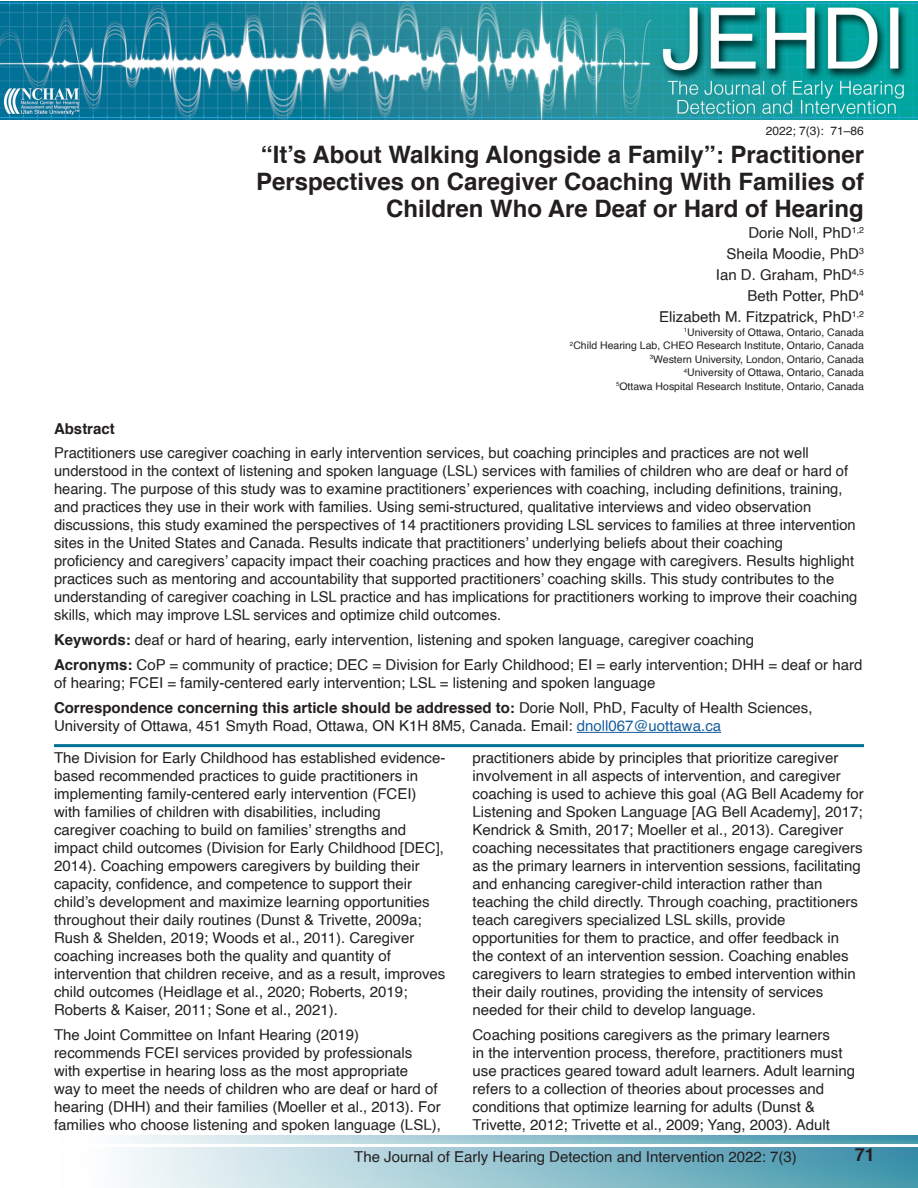
<style>
.page{position:relative;width:918px;height:1188px;background:#fff}
.page>*{position:absolute;margin:0;border:0;box-sizing:border-box;transform-origin:0 0}
.t1{font:700 24px/27px "Helvetica";color:#231f20;text-align:right}
.t2{font:700 18px "Helvetica";color:#231f20}
.t3{font:15px/18px "Helvetica";color:#231f20}
.t4{font:700 15px "Helvetica";color:#231f20}
.t5{font:12px "Helvetica";color:#231f20}
.t6{font:10.5px "Helvetica";color:#231f20}
.s1{font-weight:700}
.s2{color:#175d9e}
</style>
<div class="page">
<div style="left:61px;top:1148px;width:857px;height:40px;background:linear-gradient(to right,#fff,#3b91a8)"></div>
<svg style="left:122px;top:1136px;width:796px;height:7px;background:#98c5d1"></svg>
<img style="left:0;top:2px;width:918px;height:118px">
<hr style="left:577px;top:732px;width:144px;height:1px;background:#175d9e">
<hr style="left:54px;top:744px;width:810px;height:3px;background:#007196">
<p class="t5" style="left:766px;top:121px;width:100px">2022; 7(3): 71–86</p>
<p class="t1" style="left:256px;top:142px;width:609px">“It’s About Walking Alongside a Family”: Practitioner<br>Perspectives on Caregiver Coaching With Families of<br>Children Who Are Deaf or Hard of Hearing</p>
<p class="t3" style="left:748px;top:225px;width:117px">Dorie Noll, PhD<sup>1,2</sup></p>
<p class="t3" style="left:727px;top:246px;width:139px">Sheila Moodie, PhD<sup>3</sup></p>
<p class="t3" style="left:716px;top:267px;width:150px">Ian D. Graham, PhD<sup>4,5</sup></p>
<p class="t3" style="left:747px;top:288px;width:118px">Beth Potter, PhD<sup>4</sup></p>
<p class="t3" style="left:659px;top:309px;width:206px">Elizabeth M. Fitzpatrick, PhD<sup>1,2</sup></p>
<p class="t6" style="left:684px;top:324px;width:182px"><sup>1</sup>University of Ottawa, Ontario, Canada</p>
<p class="t6" style="left:570px;top:338px;width:296px"><sup>2</sup>Child Hearing Lab, CHEO Research Institute, Ontario, Canada</p>
<p class="t6" style="left:650px;top:351px;width:216px"><sup>3</sup>Western University, London, Ontario, Canada</p>
<p class="t6" style="left:684px;top:365px;width:182px"><sup>4</sup>University of Ottawa, Ontario, Canada</p>
<p class="t6" style="left:616px;top:378px;width:249px"><sup>5</sup>Ottawa Hospital Research Institute, Ontario, Canada</p>
<p class="t4" style="left:54px;top:416px;width:62px">Abstract</p>
<p class="t3" style="left:54px;top:444px;width:805px">Practitioners use caregiver coaching in early intervention services, but coaching principles and practices are not well understood in the context of listening and spoken language (LSL) services with families of children who are deaf or hard of hearing. The purpose of this study was to examine practitioners’ experiences with coaching, including definitions, training, and practices they use in their work with families. Using semi-structured, qualitative interviews and video observation discussions, this study examined the perspectives of 14 practitioners providing LSL services to families at three intervention sites in the United States and Canada. Results indicate that practitioners’ underlying beliefs about their coaching<br>proficiency and caregivers’ capacity impact their coaching practices and how they engage with caregivers. Results highlight practices such as mentoring and accountability that supported practitioners’ coaching skills. This study contributes to the understanding of caregiver coaching in LSL practice and has implications for practitioners working to improve their coaching skills, which may improve LSL services and optimize child outcomes.</p>
<p class="t3" style="left:54px;top:631px;width:702px"><span class="s1">Keywords:</span> deaf or hard of hearing, early intervention, listening and spoken language, caregiver coaching</p>
<p class="t3" style="left:54px;top:656px;width:810px"><span class="s1">Acronyms:</span> CoP = community of practice; DEC = Division for Early Childhood; EI = early intervention; DHH = deaf or hard of hearing; FCEI = family-centered early intervention; LSL = listening and spoken language</p>
<p class="t3" style="left:54px;top:699px;width:760px"><span class="s1">Correspondence concerning this article should be addressed to:</span> Dorie Noll, PhD, Faculty of Health Sciences,<br>University of Ottawa, 451 Smyth Road, Ottawa, ON K1H 8M5, Canada. Email: <span class="s2">dnoll067@uottawa.ca</span></p>
<p class="t3" style="left:54px;top:749px;width:393px">The Division for Early Childhood has established evidence&shy;based recommended practices to guide practitioners in implementing family-centered early intervention (FCEI) with families of children with disabilities, including caregiver coaching to build on families’ strengths and impact child outcomes (Division for Early Childhood [DEC], 2014). Coaching empowers caregivers by building their capacity, confidence, and competence to support their child’s development and maximize learning opportunities throughout their daily routines (Dunst &amp; Trivette, 2009a; Rush &amp; Shelden, 2019; Woods et al., 2011). Caregiver coaching increases both the quality and quantity of intervention that children receive, and as a result, improves child outcomes (Heidlage et al., 2020; Roberts, 2019; Roberts &amp; Kaiser, 2011; Sone et al., 2021).</p>
<p class="t3" style="left:54px;top:1026px;width:388px">The Joint Committee on Infant Hearing (2019) recommends FCEI services provided by professionals with expertise in hearing loss as the most appropriate<br>way to meet the needs of children who are deaf or hard of hearing (DHH) and their families (Moeller et al., 2013). For families who choose listening and spoken language (LSL),</p>
<p class="t3" style="left:472px;top:749px;width:393px">practitioners abide by principles that prioritize caregiver involvement in all aspects of intervention, and caregiver coaching is used to achieve this goal (AG Bell Academy for Listening and Spoken Language [AG Bell Academy], 2017; Kendrick &amp; Smith, 2017; Moeller et al., 2013). Caregiver coaching necessitates that practitioners engage caregivers as the primary learners in intervention sessions, facilitating and enhancing caregiver-child interaction rather than teaching the child directly. Through coaching, practitioners teach caregivers specialized LSL skills, provide opportunities for them to practice, and offer feedback in<br>the context of an intervention session. Coaching enables caregivers to learn strategies to embed intervention within their daily routines, providing the intensity of services needed for their child to develop language.</p>
<p class="t3" style="left:472px;top:1026px;width:384px">Coaching positions caregivers as the primary learners<br>in the intervention process, therefore, practitioners must use practices geared toward adult learners. Adult learning refers to a collection of theories about processes and conditions that optimize learning for adults (Dunst &amp; Trivette, 2012; Trivette et al., 2009; Yang, 2003). Adult</p>
<p class="t3" style="left:354px;top:1148px;width:444px">The Journal of Early Hearing Detection and Intervention 2022: 7(3)</p>
<p class="t2" style="left:855px;top:1140px;width:22px">71</p>
</div>
